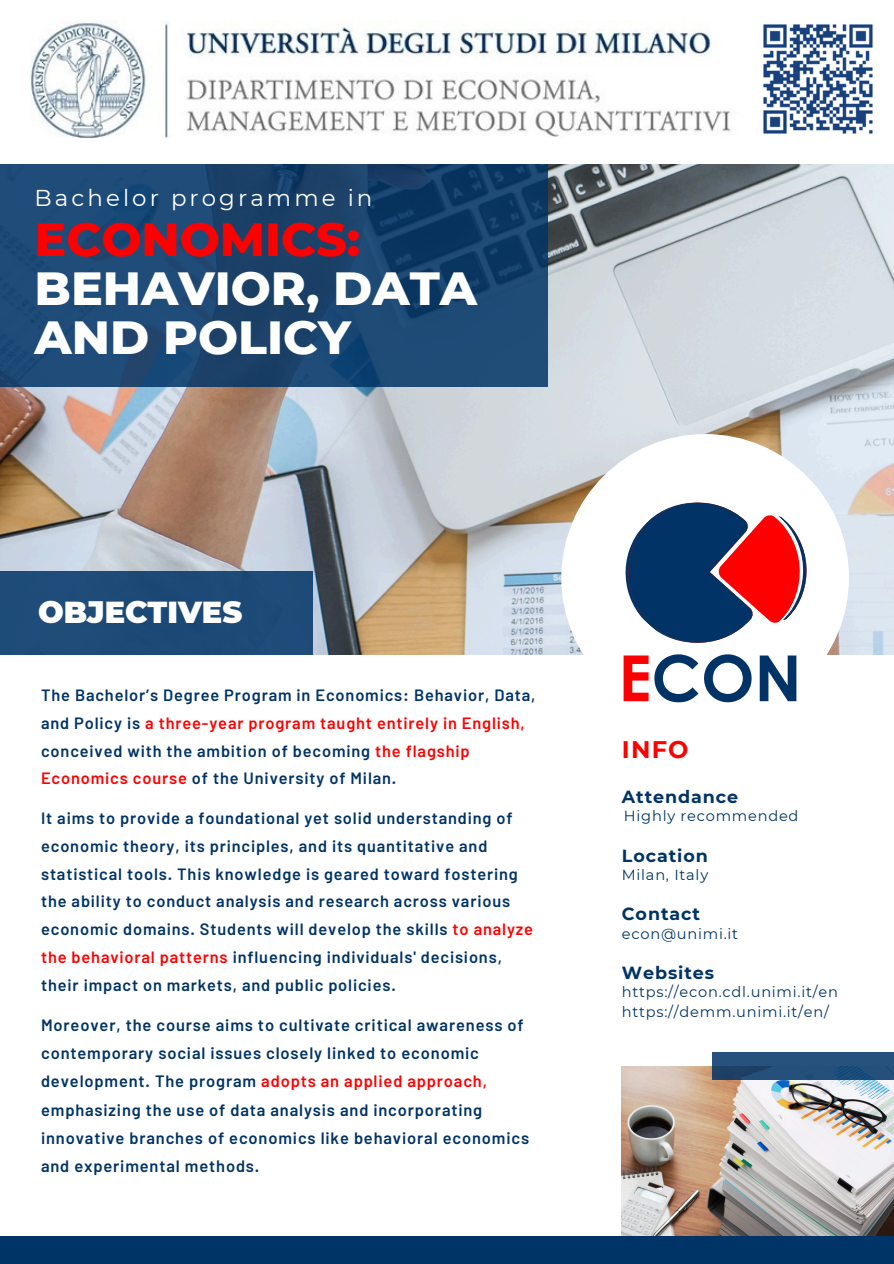
<style>
.page{position:relative;width:894px;height:1264px;background:#fff}
.page>*{position:absolute;margin:0;border:0;box-sizing:border-box;transform-origin:0 0}
.t1{font:700 63.6px "Century Gothic";color:#013366}
.t2{font:800 47.4px/48.8px "Montserrat";color:#fff}
.t3{font:900 30.3px "Montserrat";color:#fff}
.t4{font:700 24px "Montserrat";color:#f00}
.t5{font:22.95px "Montserrat";letter-spacing:.135em;color:#fff}
.t6{font:700 17.55px "Montserrat";letter-spacing:.05em;color:#036}
.t7{font:600 16.5px/28.3px "Barlow";letter-spacing:.05em;color:#036}
.t8{font:600 16.35px/27.8px "Barlow";letter-spacing:.05em;color:#036}
.t9{font:14.55px "Montserrat";letter-spacing:.05em;color:#036}
.s1{color:#f00}
</style>
<div class="page">
<img style="left:0;top:164px;width:893px;height:490px">
<img style="left:621px;top:1066px;width:272px;height:169px">
<svg style="left:712px;top:1052px;width:181px;height:27px;fill:#27527d"></svg>
<img style="left:30px;top:21px;width:843px;height:117px">
<div style="left:561px;top:434px;width:287px;height:287px;background:#fff;border-radius:50%"></div>
<svg style="left:596px;top:474px;width:239px;height:181px"></svg>
<svg style="left:0;top:164px;width:547px;height:223px;fill:#1e4976"></svg>
<div style="left:0;top:571px;width:313px;height:83px;background:#1d4a77"></div>
<div style="left:0;top:1235px;width:893px;height:27px;background:#036"></div>
<h4 class="t5" style="left:35px;top:184px;width:339px">Bachelor programme in</h4>
<p class="t2" style="left:35px;top:215px;width:444px"><span class="s1">ECONOMICS:<br></span>BEHAVIOR, DATA<br>AND POLICY</p>
<p class="t3" style="left:38px;top:594px;width:205px">OBJECTIVES</p>
<h1 class="t8" style="left:41px;top:680px;width:495px">The Bachelor’s Degree Program in Economics: Behavior, Data, and Policy is <span class="s1">a three-year program taught entirely in English, </span>conceived with the ambition of becoming <span class="s1">the flagship Economics course</span> of the University of Milan.</h1>
<h2 class="t8" style="left:41px;top:803px;width:493px">It aims to provide a foundational yet solid understanding of economic theory, its principles, and its quantitative and statistical tools. This knowledge is geared toward fostering the ability to conduct analysis and research across various economic domains. Students will develop the skills <span class="s1">to analyze the behavioral patterns</span> influencing individuals' decisions, their impact on markets, and public policies.</h2>
<p class="t7" style="left:41px;top:1009px;width:489px">Moreover, the course aims to cultivate critical awareness of contemporary social issues closely linked to economic development. The program <span class="s1">adopts an applied approach, </span>emphasizing the use of data analysis and incorporating innovative branches of economics like behavioral economics and experimental methods.</p>
<h1 class="t1" style="left:618px;top:629px;width:185px"><span class="s1">E</span>CON</h1>
<h5 class="t4" style="left:621px;top:734px;width:68px">INFO</h5>
<h5 class="t6" style="left:621px;top:786px;width:118px">Attendance</h5>
<p class="t9" style="left:623px;top:807px;width:176px">Highly recommended</p>
<h5 class="t6" style="left:621px;top:844px;width:87px">Location</h5>
<p class="t9" style="left:621px;top:866px;width:88px">Milan, Italy</p>
<h5 class="t6" style="left:621px;top:903px;width:80px">Contact</h5>
<p class="t9" style="left:621px;top:924px;width:118px">econ@unimi.it</p>
<h3 class="t6" style="left:621px;top:962px;width:94px">Websites</h3>
<h5 class="t9" style="left:621px;top:983px;width:217px">https://econ.cdl.unimi.it/en</h5>
<h5 class="t9" style="left:621px;top:1002px;width:208px">https://demm.unimi.it/en/</h5>
</div>
